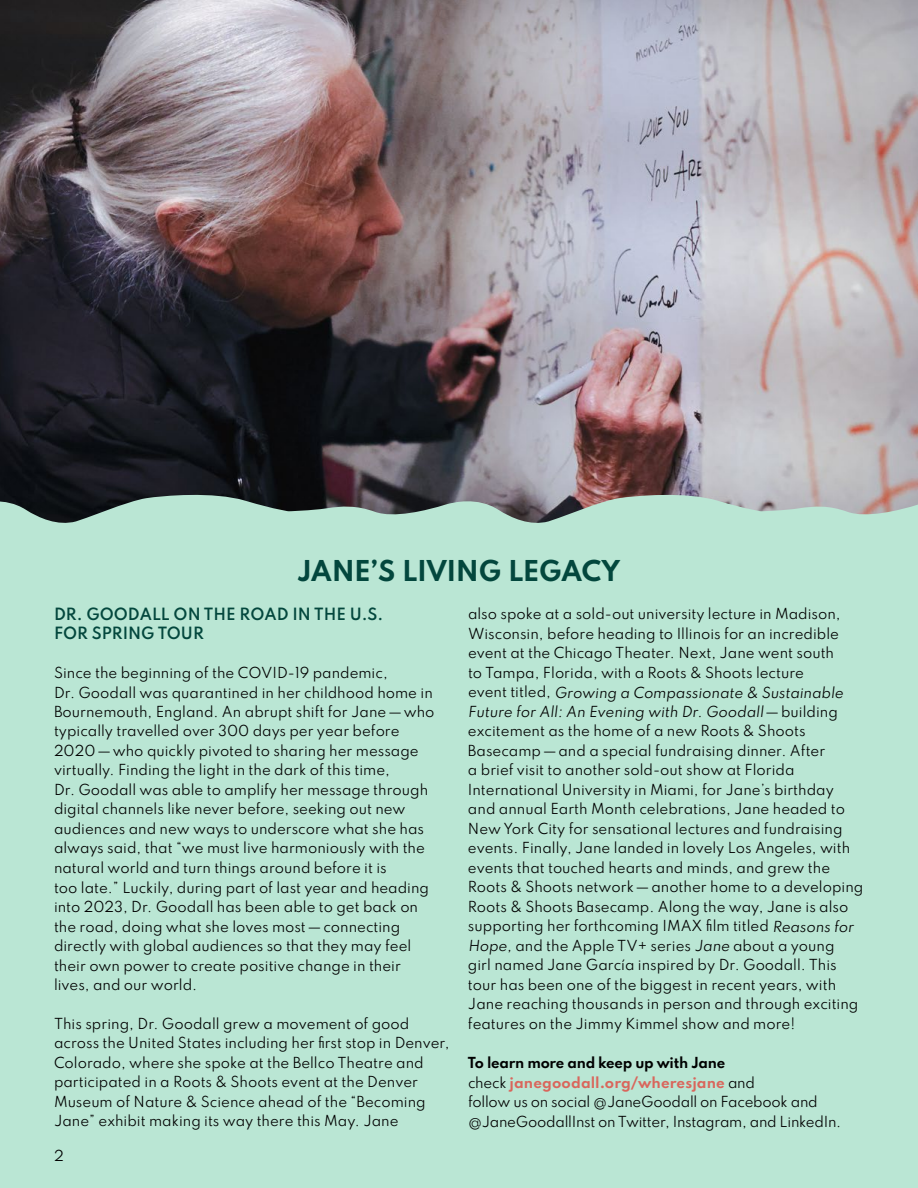
<style>
.page{position:relative;width:918px;height:1188px;background:#bae6d4}
.page>*{position:absolute;margin:0;border:0;box-sizing:border-box;transform-origin:0 0}
.t1{font:700 25.5px "Spartan";letter-spacing:-.02em;color:#03473d}
.t2{font:600 15px/19.5px "Spartan";color:#03473d}
.t3{font:13.5px/19.5px "Spartan";color:#000}
.t4{font:13.5px/19.5px "Spartan";letter-spacing:-.02em;color:#000}
.s1{font-weight:700}
.s2{font-weight:700;color:#d9665c}
</style>
<div class="page">
<img style="left:0;top:0;width:918px;height:491px">
<svg style="left:0;top:491px;width:918px;height:32px"></svg>
<h1 class="t1" style="left:297px;top:551px;width:325px">JANE’S LIVING LEGACY</h1>
<p class="t2" style="left:54px;top:603px;width:331px">DR. GOODALL ON THE ROAD IN THE U.S.<br>FOR SPRING TOUR</p>
<p class="t3" style="left:54px;top:662px;width:382px">Since the beginning of the COVID-19 pandemic,<br>Dr. Goodall was quarantined in her childhood home in Bournemouth, England. An abrupt shift for Jane—who typically travelled over 300 days per year before 2020—who quickly pivoted to sharing her message virtually. Finding the light in the dark of this time,<br>Dr. Goodall was able to amplify her message through digital channels like never before, seeking out new audiences and new ways to underscore what she has always said, that “we must live harmoniously with the natural world and turn things around before it is<br>too late.” Luckily, during part of last year and heading into 2023, Dr. Goodall has been able to get back on the road, doing what she loves most—connecting directly with global audiences so that they may feel their own power to create positive change in their lives, and our world.</p>
<p class="t3" style="left:54px;top:1013px;width:397px">This spring, Dr. Goodall grew a movement of good across the United States including her first stop in Denver, Colorado, where she spoke at the Bellco Theatre and participated in a Roots &amp; Shoots event at the Denver Museum of Nature &amp; Science ahead of the “Becoming Jane” exhibit making its way there this May. Jane</p>
<p class="t3" style="left:468px;top:604px;width:397px">also spoke at a sold-out university lecture in Madison, Wisconsin, before heading to Illinois for an incredible event at the Chicago Theater. Next, Jane went south<br>to Tampa, Florida, with a Roots &amp; Shoots lecture<br>eve n t t i t l e d , Growing a Compassionate &amp; Sustainable Future for All: An Evening with Dr. Goodall— b u i l d i n g excitement as the home of a new Roots &amp; Shoots Basecamp—and a special fundraising dinner. After<br>a brief visit to another sold-out show at Florida International University in Miami, for Jane’s birthday and annual Earth Month celebrations, Jane headed to New York City for sensational lectures and fundraising events. Finally, Jane landed in lovely Los Angeles, with events that touched hearts and minds, and grew the Roots &amp; Shoots network—another home to a developing Roots &amp; Shoots Basecamp. Along the way, Jane is also supporting her forthcoming IMAX film titled Reasons for Hope, and the Apple TV+ series Jane about a young<br>girl named Jane García inspired by Dr. Goodall. This tour has been one of the biggest in recent years, with Jane reaching thousands in person and through exciting features on the Jimmy Kimmel show and more!</p>
<p class="t4" style="left:468px;top:1052px;width:375px"><span class="s1">To learn more and keep up with Jane<br></span>check <span class="s2">janegoodall.org/wheresjane</span> and<br>follow us on social @JaneGoodall on Facebook and @JaneGoodallInst on Twitter, Instagram, and LinkedIn.</p>
<p class="t3" style="left:54px;top:1145px;width:11px">2</p>
</div>
